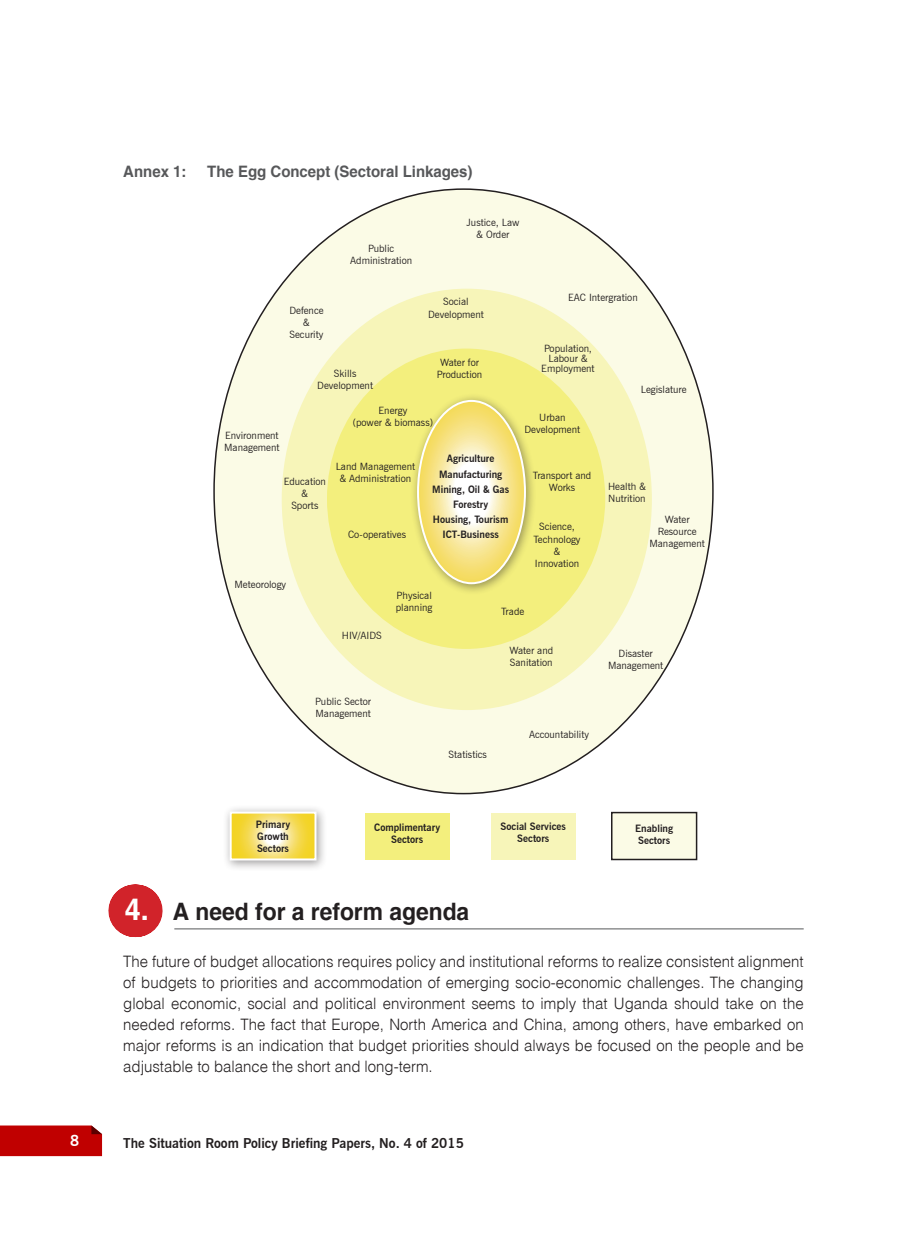
<style>
.page{position:relative;width:910px;height:1246px;background:#fff}
.page>*{position:absolute;margin:0;border:0;box-sizing:border-box;transform-origin:0 0}
.Subheading_1{font:700 24px "Switzerland";color:#231f20;scale:.95 1}
.First_Paragraph{font:15.75px/21px "Switzerland Light Plain";color:#231f20;text-align:justify;scale:.95 1}
.Figure_Heading{font:700 15.75px "Switzerland";color:#57585a;scale:.95 1}
.t1{font:700 15px "News Gothic BT";color:#fff}
.t2{font:700 13.5px "News Gothic BT";color:#231f20}
.t3{font:10.05px/12px "News Gothic BT";color:#231f20;text-align:center}
.t4{font:700 10.05px/12px "News Gothic BT";color:#231f20;text-align:center}
.s1{font-size:30px;color:#fff}
</style>
<div class="page">
<div style="left:0;top:1125px;width:102px;height:31px;background:#c00000"></div>
<hr style="left:135px;top:884px;width:1px;height:53px;background:#d1232a">
<hr style="left:174px;top:928px;width:630px;height:1px;background:#57585a">
<div style="left:612px;top:812px;width:85px;height:47px;background:#fbfbe6"></div>
<div style="left:611px;top:812px;width:86px;height:48px;border:2px solid #231f20"></div>
<div style="left:491px;top:812px;width:85px;height:47px;background:#f7f5b9"></div>
<div style="left:365px;top:812px;width:85px;height:47px;background:#f3ef7d"></div>
<div style="left:222px;top:804px;width:105px;height:67px;background:#231f20;opacity:.45"></div>
<svg style="left:233px;top:814px;width:80px;height:43px;background:#f6df6e"></svg>
<div style="left:230px;top:811px;width:86px;height:49px;border:2px solid #fff"></div>
<div style="left:214px;top:189px;width:499px;height:605px;background:#fbfbe6;border-radius:50%"></div>
<div style="left:282px;top:289px;width:370px;height:421px;background:#f7f5b9;border-radius:50%"></div>
<div style="left:327px;top:349px;width:278px;height:300px;background:#f3ef7d;border-radius:50%"></div>
<div style="left:410px;top:392px;width:127px;height:202px;background:#231f20;opacity:.45"></div>
<svg style="left:418px;top:401px;width:107px;height:182px"></svg>
<p class="Figure_Heading" style="left:123px;top:162px;width:68px">Annex 1:</p>
<p class="Figure_Heading" style="left:207px;top:162px;width:281px">The Egg Concept (Sectoral Linkages)</p>
<p class="t3" style="left:289px;top:304px;width:36px">Defence &amp;<br>Security</p>
<p class="t3" style="left:350px;top:242px;width:64px">Public<br>Administration</p>
<p class="t3" style="left:317px;top:368px;width:57px">Skills<br>Development</p>
<p class="t3" style="left:466px;top:216px;width:55px">Justice, Law &amp; Order</p>
<p class="t3" style="left:428px;top:296px;width:57px">Social<br>Development</p>
<p class="t3" style="left:437px;top:357px;width:47px">Water for<br>Production</p>
<p class="t3" style="left:568px;top:292px;width:71px">EAC Intergration</p>
<p class="t3" style="left:541px;top:344px;width:55px;line-height:10.1px">Population,<br>Labour &amp;<br>Employment</p>
<p class="t3" style="left:641px;top:384px;width:47px">Legislature</p>
<p class="t3" style="left:224px;top:429px;width:57px;text-align:left">Environment<br>Management</p>
<p class="t3" style="left:284px;top:475px;width:44px">Education &amp;<br>Sports</p>
<p class="t3" style="left:235px;top:579px;width:53px">Meteorology</p>
<p class="t3" style="left:353px;top:405px;width:82px">Energy<br>(power &amp; biomass)</p>
<p class="t3" style="left:336px;top:461px;width:81px">Land Management &amp; Administration</p>
<p class="t3" style="left:533px;top:469px;width:60px">Transport and<br>Works</p>
<p class="t3" style="left:524px;top:411px;width:57px">Urban<br>Development</p>
<p class="t4" style="left:432px;top:451px;width:78px;line-height:15.1px">Agriculture<br>Manufacturing<br>Mining, Oil &amp; Gas<br>Forestry<br>Housing, Tourism<br>ICT-Business</p>
<p class="t3" style="left:608px;top:480px;width:39px;text-align:left">Health &amp;<br>Nutrition</p>
<p class="t3" style="left:533px;top:521px;width:49px">Science,<br>Technology &amp;<br>Innovation</p>
<p class="t3" style="left:649px;top:513px;width:57px">Water<br>Resource<br>Management</p>
<p class="t3" style="left:348px;top:528px;width:59px">Co-operatives</p>
<p class="t3" style="left:342px;top:629px;width:42px">HIV/AIDS</p>
<p class="t3" style="left:396px;top:590px;width:38px;text-align:left">Physical planning</p>
<p class="t3" style="left:501px;top:606px;width:25px">Trade</p>
<p class="t3" style="left:509px;top:644px;width:45px;text-align:left">Water and<br>Sanitation</p>
<p class="t3" style="left:608px;top:647px;width:57px">Disaster<br>Management</p>
<p class="t3" style="left:315px;top:695px;width:57px;text-align:left">Public Sector<br>Management</p>
<p class="t3" style="left:449px;top:748px;width:40px">Statistics</p>
<p class="t3" style="left:529px;top:729px;width:62px">Accountability</p>
<p class="t4" style="left:256px;top:818px;width:36px;text-align:left">Primary<br>Growth<br>Sectors</p>
<p class="t4" style="left:374px;top:821px;width:68px">Complimentary<br>Sectors</p>
<p class="t4" style="left:501px;top:820px;width:67px">Social Services<br>Sectors</p>
<p class="t4" style="left:635px;top:822px;width:39px;text-align:left">Enabling<br>Sectors</p>
<p class="Subheading_1" style="left:125px;top:897px;width:364px"><span class="s1">4.</span> A need for a reform agenda</p>
<p class="First_Paragraph" style="left:123px;top:950px;width:718px">The future of budget allocations requires policy and institutional reforms to realize consistent alignment of budgets to priorities and accommodation of emerging socio-economic challenges. The changing global economic, social and political environment seems to imply that Uganda should take on the needed reforms. The fact that Europe, North America and China, among others, have embarked on major reforms is an indication that budget priorities should always be focused on the people and be adjustable to balance the short and long-term.</p>
<h3 class="t1" style="left:70px;top:1132px;width:11px">8</h3>
<h3 class="t2" style="left:123px;top:1135px;width:342px">The Situation Room Policy Briefing Papers, No. 4 of 2015</h3>
</div>
